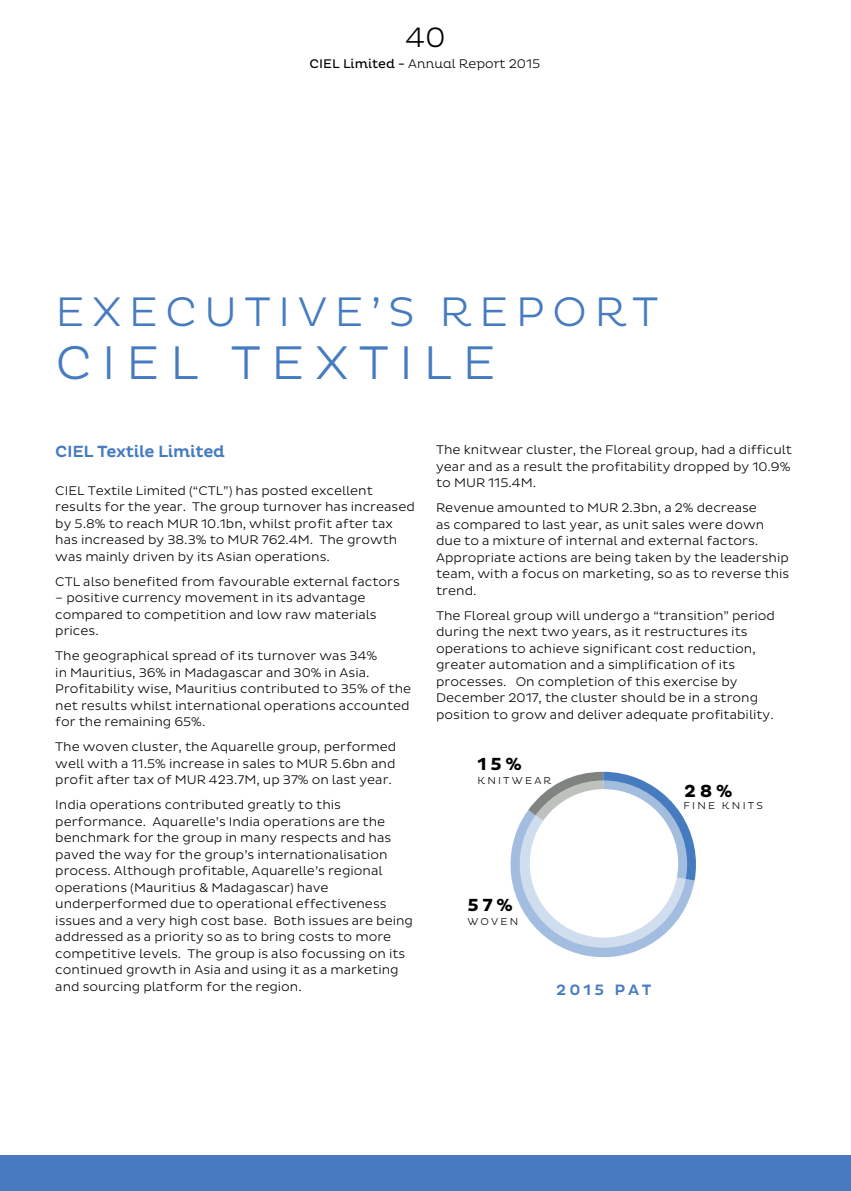
<style>
.page{position:relative;width:851px;height:1191px;background:#fff}
.page>*{position:absolute;margin:0;border:0;box-sizing:border-box;transform-origin:0 0}
.t1{font:300 48px "Pluto";letter-spacing:.215em;color:#467cbf}
.t2{font:300 42px "Pluto";letter-spacing:.175em;color:#467cbf}
.t3{font:300 28.5px "Pluto";color:#000}
.t4{font:700 17.85px "Pluto";color:#000}
.t5{font:500 16.5px "Pluto";letter-spacing:-.02em;color:#467cbf}
.t6{font:500 15.3px "Pluto";letter-spacing:.2em;color:#467cbf}
.t7{font:300 12.75px/16.5px "Pluto Sans";color:#000}
.t8{font:300 12.75px "Pluto";color:#000}
.t9{font:300 10.2px "Pluto";letter-spacing:.215em;color:#000}
.s1{font-weight:400}
</style>
<div class="page">
<svg style="left:510px;top:772px;width:185px;height:185px"></svg>
<svg style="left:519px;top:780px;width:168px;height:167px;background:#c0cfe2"></svg>
<div style="left:529px;top:789px;width:149px;height:148px;background:#fff;border-radius:50%"></div>
<div style="left:0;top:1155px;width:850px;height:36px;background:#467cbf"></div>
<h3 class="t3" style="left:405px;top:21px;width:42px">40</h3>
<p class="t8" style="left:309px;top:56px;width:232px"><span class="s1">CIEL Limited -</span> Annual Report 2015</p>
<h2 class="t2" style="left:55px;top:288px;width:604px">EXECUTIVE’S REPORT</h2>
<h1 class="t1" style="left:55px;top:335px;width:442px">CIEL TEXTILE</h1>
<p class="t5" style="left:55px;top:442px;width:171px">CIEL Textile Limited</p>
<p class="t7" style="left:55px;top:482px;width:361px">CIEL Textile Limited (“CTL”) has posted excellent results for the year. The group turnover has increased by 5.8% to reach MUR 10.1bn, whilst profit after tax has increased by 38.3% to MUR 762.4M. The growth was mainly driven by its Asian operations.</p>
<p class="t7" style="left:55px;top:573px;width:346px">CTL also benefited from favourable external factors</p>
<p class="t7" style="left:55px;top:589px;width:323px">– positive currency movement in its advantage compared to competition and low raw materials prices.</p>
<p class="t7" style="left:55px;top:647px;width:357px">The geographical spread of its turnover was 34%<br>in Mauritius, 36% in Madagascar and 30% in Asia.<br>Profitability wise, Mauritius contributed to 35% of the net results whilst international operations accounted for the remaining 65%.</p>
<p class="t7" style="left:55px;top:738px;width:342px;text-align:justify">The woven cluster, the Aquarelle group, performed well with a 11.5% increase in sales to MUR 5.6bn and profit after tax of MUR 423.7M, up 37% on last year.</p>
<p class="t7" style="left:55px;top:796px;width:359px">India operations contributed greatly to this performance. Aquarelle’s India operations are the benchmark for the group in many respects and has paved the way for the group’s internationalisation process. Although profitable, Aquarelle’s regional operations (Mauritius &amp; Madagascar) have underperformed due to operational effectiveness issues and a very high cost base. Both issues are being addressed as a priority so as to bring costs to more competitive levels. The group is also focussing on its continued growth in Asia and using it as a marketing and sourcing platform for the region.</p>
<p class="t7" style="left:436px;top:441px;width:357px">The knitwear cluster, the Floreal group, had a difficult year and as a result the profitability dropped by 10.9% to MUR 115.4M.</p>
<p class="t7" style="left:436px;top:499px;width:354px">Revenue amounted to MUR 2.3bn, a 2% decrease<br>as compared to last year, as unit sales were down due to a mixture of internal and external factors.<br>Appropriate actions are being taken by the leadership team, with a focus on marketing, so as to reverse this trend.</p>
<p class="t7" style="left:436px;top:607px;width:340px">The Floreal group will undergo a “transition” period during the next two years, as it restructures its operations to achieve significant cost reduction, greater automation and a simplification of its processes. On completion of this exercise by December 2017, the cluster should be in a strong position to grow and deliver adequate profitability.</p>
<h3 class="t4" style="left:477px;top:754px;width:46px">15%</h3>
<p class="t9" style="left:477px;top:775px;width:75px">KNITWEAR</p>
<h3 class="t4" style="left:684px;top:780px;width:50px">28%</h3>
<p class="t9" style="left:683px;top:799px;width:81px">FINE KNITS</p>
<h3 class="t4" style="left:467px;top:894px;width:47px">57%</h3>
<p class="t9" style="left:467px;top:915px;width:52px">WOVEN</p>
<p class="t6" style="left:556px;top:981px;width:97px">2015 PAT</p>
</div>
